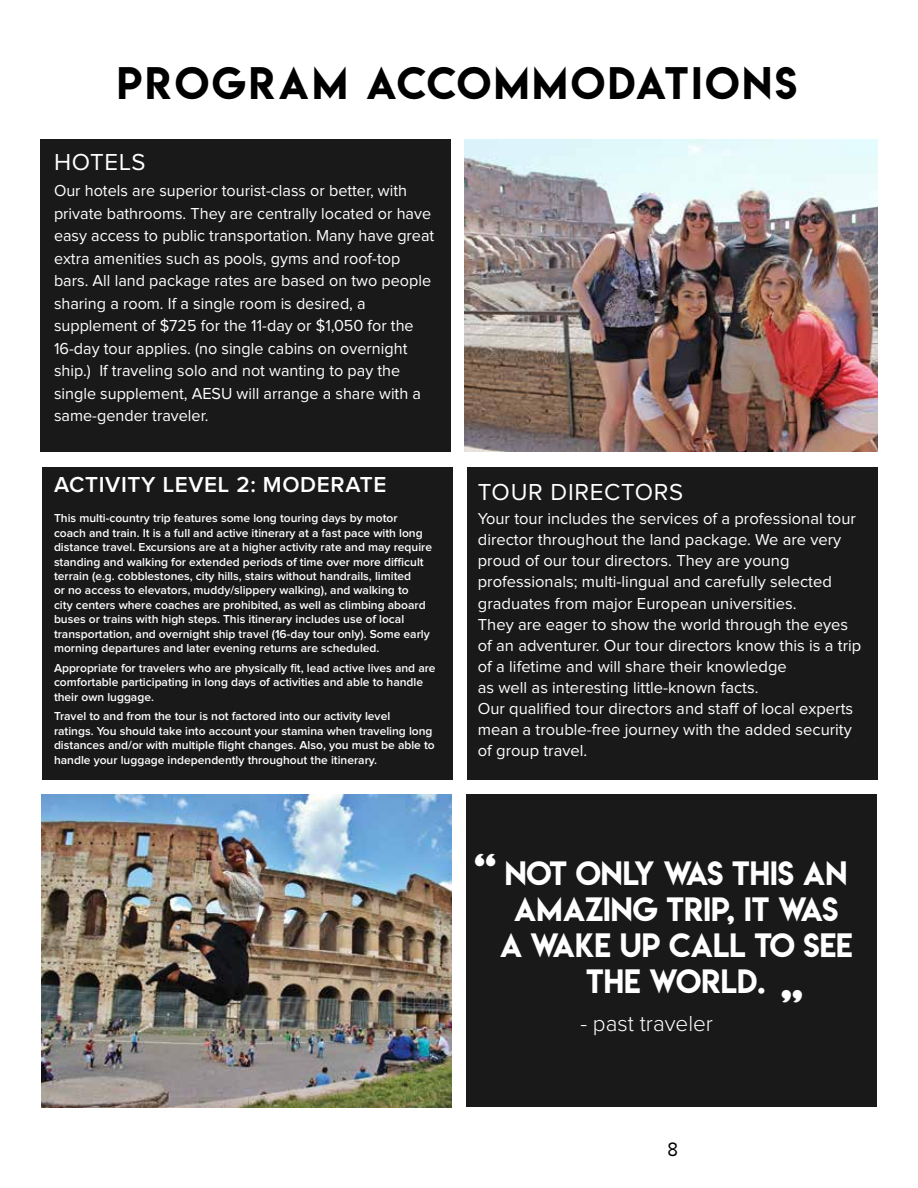
<style>
.page{position:relative;width:918px;height:1188px;background:#fff}
.page>*{position:absolute;margin:0;border:0;box-sizing:border-box;transform-origin:0 0}
.t1{font:43.5px "Lemon Milk";color:#fff}
.t2{font:40.5px "Lemon Milk";letter-spacing:.08em;color:#000}
.t3{font:30px/36px "Lemon Milk";color:#fff;text-align:center}
.t4{font:24px "Proxima Nova";letter-spacing:.03em;color:#fff}
.t5{font:600 22.5px "Proxima Nova";letter-spacing:.03em;color:#fff}
.t6{font:300 22.5px "Proxima Nova";color:#fff}
.t7{font:20.1px "Proxima Nova";color:#000;scale:.9 1}
.t8{font:16.5px/21px "Proxima Nova";color:#fff}
.t9{font:600 12px/14.4px "Proxima Nova";color:#fff}
</style>
<div class="page">
<img style="left:465px;top:139px;width:413px;height:313px">
<div style="left:40px;top:139px;width:411px;height:313px;background:#19191a"></div>
<div style="left:42px;top:467px;width:410px;height:312px;background:#19191a"></div>
<div style="left:467px;top:467px;width:411px;height:312px;background:#19191a"></div>
<img style="left:42px;top:794px;width:410px;height:313px">
<div style="left:466px;top:794px;width:411px;height:313px;background:#19191a"></div>
<h2 class="t2" style="left:117px;top:54px;width:682px">PROGRAM ACCOMMODATIONS</h2>
<h3 class="t4" style="left:54px;top:151px;width:93px">HOTELS</h3>
<p class="t8" style="left:54px;top:180px;width:382px;line-height:22.5px">Our hotels are superior tourist-class or better, with private bathrooms. They are centrally located or have easy access to public transportation. Many have great extra amenities such as pools, gyms and roof-top bars. All land package rates are based on two people sharing a room. If a single room is desired, a supplement of $725 for the 11-day or $1,050 for the 16-day tour applies. (no single cabins on overnight ship.) If traveling solo and not wanting to pay the single supplement, AESU will arrange a share with a same-gender traveler.</p>
<h3 class="t5" style="left:54px;top:474px;width:334px">ACTIVITY LEVEL 2: MODERATE</h3>
<p class="t9" style="left:54px;top:512px;width:380px">This multi-country trip features some long touring days by motor coach and train. It is a full and active itinerary at a fast pace with long distance travel. Excursions are at a higher activity rate and may require standing and walking for extended periods of time over more difficult terrain (e.g. cobblestones, city hills, stairs without handrails, limited<br>or no access to elevators, muddy/slippery walking), and walking to<br>city centers where coaches are prohibited, as well as climbing aboard buses or trains with high steps. This itinerary includes use of local transportation, and overnight ship travel (16-day tour only). Some early morning departures and later evening returns are scheduled.</p>
<p class="t9" style="left:54px;top:661px;width:383px">Appropriate for travelers who are physically fit, lead active lives and are comfortable participating in long days of activities and able to handle their own luggage.</p>
<p class="t9" style="left:54px;top:710px;width:382px">Travel to and from the tour is not factored into our activity level<br>ratings. You should take into account your stamina when traveling long distances and/or with multiple flight changes. Also, you must be able to handle your luggage independently throughout the itinerary.</p>
<h3 class="t4" style="left:478px;top:481px;width:207px">TOUR DIRECTORS</h3>
<p class="t8" style="left:478px;top:509px;width:385px">Your tour includes the services of a professional tour director throughout the land package. We are very proud of our tour directors. They are young professionals; multi-lingual and carefully selected graduates from major European universities.<br>They are eager to show the world through the eyes of an adventurer. Our tour directors know this is a trip of a lifetime and will share their knowledge<br>as well as interesting little-known facts.<br>Our qualified tour directors and staff of local experts mean a trouble-free journey with the added security of group travel.</p>
<h1 class="t1" style="left:474px;top:841px;width:25px">“</h1>
<h3 class="t3" style="left:500px;top:855px;width:354px">NOT ONLY WAS THIS AN<br>AMAZING TRIP, IT WAS<br>A WAKE UP CALL TO SEE<br>THE WORLD.</h3>
<h1 class="t1" style="left:780px;top:977px;width:25px">”</h1>
<h3 class="t6" style="left:580px;top:1013px;width:134px">- past traveler</h3>
<h3 class="t7" style="left:667px;top:1140px;width:13px">8</h3>
</div>
